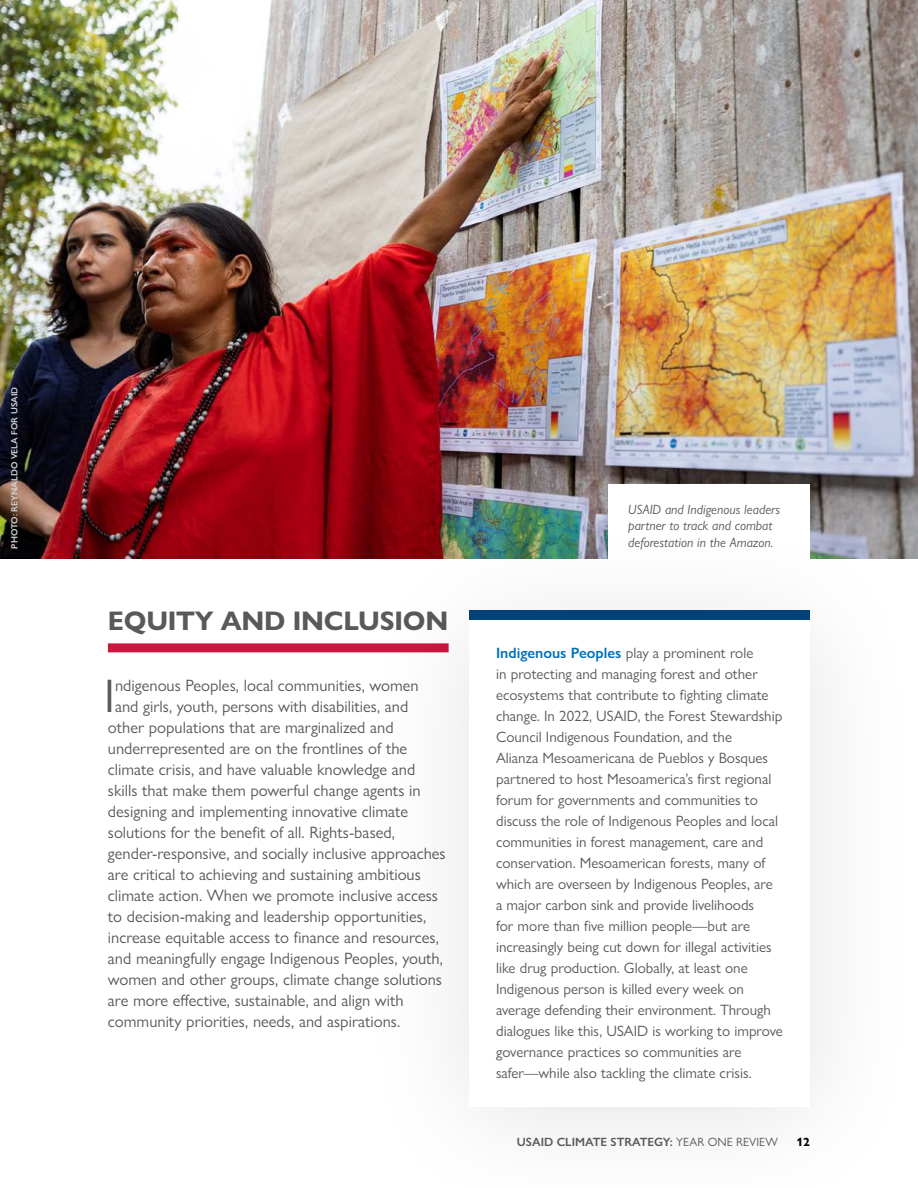
<style>
.page{position:relative;width:918px;height:1188px;background:#fff}
.page>*{position:absolute;margin:0;border:0;box-sizing:border-box;transform-origin:0 0}
.body_copy_first_para{font:47.25px "Gill Sans Nova";color:#58595b}
.A_Head{font:700 27px "Gill Sans Nova";letter-spacing:-.01em;color:#58595b}
.body_copy_first_para-2{font:16.5px "Gill Sans Nova";color:#58595b}
.box_text{font:15px/21px "Gill Sans Nova";color:#58595b}
.caption_in_dip_box{font:italic 13.5px/16.5px "Gill Sans Nova";color:#58595b}
.t1{font:600 12px "Gill Sans Nova";color:#58595b}
.t2{font:700 12px "Gill Sans Nova";color:#000}
.credit{font:600 9px "Gill Sans Nova";color:#d1d3d4}
.s1{font-weight:600;color:#006fb9}
.s2{font-weight:400}
</style>
<div class="page">
<img style="left:0;top:0;width:918px;height:559px">
<div style="left:608px;top:484px;width:202px;height:102px;background:#fff"></div>
<div style="left:108px;top:643px;width:341px;height:9px;background:#cd163f"></div>
<div style="left:355px;top:513px;width:563px;height:675px;background:#000;opacity:.12"></div>
<div style="left:469px;top:620px;width:341px;height:487px;background:#fff"></div>
<div style="left:469px;top:610px;width:341px;height:10px;background:#00437b"></div>
<p class="credit" style="left:9px;top:549px;width:163px;rotate:-90deg">PHOTO: REYNALDO VELA FOR USAID</p>
<p class="A_Head" style="left:108px;top:604px;width:342px">EQUITY AND INCLUSION</p>
<p class="body_copy_first_para" style="left:104px;top:667px;width:12px">I</p>
<p class="body_copy_first_para-2" style="left:115px;top:676px;width:305px">ndigenous Peoples, local communities, women</p>
<p class="body_copy_first_para-2" style="left:115px;top:697px;width:295px">and girls, youth, persons with disabilities, and</p>
<p class="body_copy_first_para-2" style="left:108px;top:718px;width:287px">other populations that are marginalized and</p>
<p class="body_copy_first_para-2" style="left:108px;top:739px;width:301px">underrepresented are on the frontlines of the</p>
<p class="body_copy_first_para-2" style="left:108px;top:760px;width:309px">climate crisis, and have valuable knowledge and</p>
<p class="body_copy_first_para-2" style="left:108px;top:781px;width:314px">skills that make them powerful change agents in</p>
<p class="body_copy_first_para-2" style="left:108px;top:802px;width:302px">designing and implementing innovative climate</p>
<p class="body_copy_first_para-2" style="left:108px;top:823px;width:289px">solutions for the benefit of all. Rights-based,</p>
<p class="body_copy_first_para-2" style="left:108px;top:844px;width:339px">gender-responsive, and socially inclusive approaches</p>
<p class="body_copy_first_para-2" style="left:108px;top:865px;width:314px">are critical to achieving and sustaining ambitious</p>
<p class="body_copy_first_para-2" style="left:108px;top:886px;width:332px">climate action. When we promote inclusive access</p>
<p class="body_copy_first_para-2" style="left:108px;top:907px;width:320px">to decision-making and leadership opportunities,</p>
<p class="body_copy_first_para-2" style="left:108px;top:928px;width:333px">increase equitable access to finance and resources,</p>
<p class="body_copy_first_para-2" style="left:108px;top:949px;width:337px">and meaningfully engage Indigenous Peoples, youth,</p>
<p class="body_copy_first_para-2" style="left:108px;top:970px;width:336px">women and other groups, climate change solutions</p>
<p class="body_copy_first_para-2" style="left:108px;top:991px;width:297px">are more effective, sustainable, and align with</p>
<p class="body_copy_first_para-2" style="left:108px;top:1012px;width:294px">community priorities, needs, and aspirations.</p>
<p class="caption_in_dip_box" style="left:628px;top:501px;width:153px">USAID and Indigenous leaders partner to track and combat deforestation in the Amazon.</p>
<p class="box_text" style="left:496px;top:642px;width:288px"><span class="s1">Indigenous Peoples</span> play a prominent role<br>in protecting and managing forest and other ecosystems that contribute to fighting climate change. In 2022, USAID, the Forest Stewardship Council Indigenous Foundation, and the<br>Alianza Mesoamericana de Pueblos y Bosques partnered to host Mesoamerica’s first regional forum for governments and communities to discuss the role of Indigenous Peoples and local communities in forest management, care and conservation. Mesoamerican forests, many of which are overseen by Indigenous Peoples, are<br>a major carbon sink and provide livelihoods<br>for more than five million people—but are increasingly being cut down for illegal activities like drug production. Globally, at least one Indigenous person is killed every week on average defending their environment. Through dialogues like this, USAID is working to improve governance practices so communities are safer—while also tackling the climate crisis.</p>
<p class="t1" style="left:517px;top:1135px;width:263px">USAID CLIMATE STRATEGY: <span class="s2">YEAR ONE REVIEW</span></p>
<p class="t2" style="left:796px;top:1135px;width:15px">12</p>
</div>
